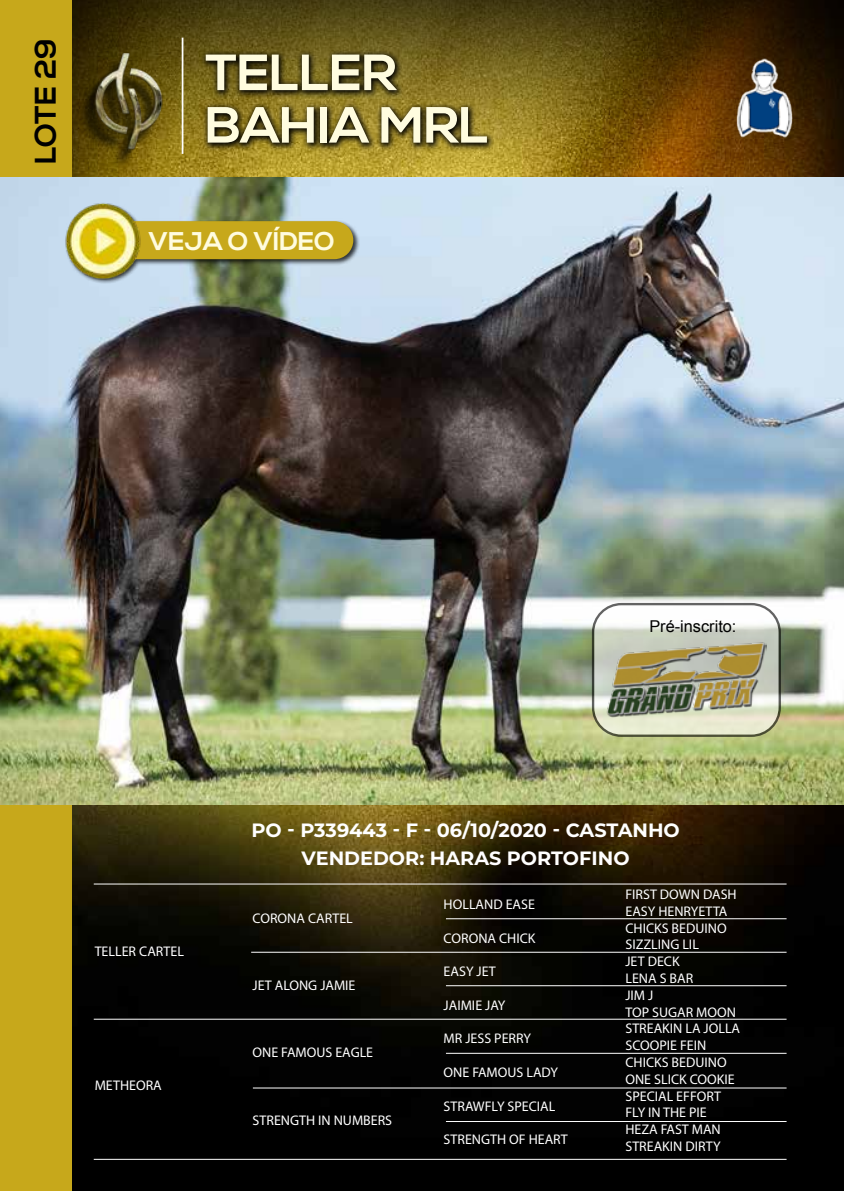
<style>
.page{position:relative;width:844px;height:1191px;background:#fff}
.page>*{position:absolute;margin:0;border:0;box-sizing:border-box;transform-origin:0 0}
.t1{font:700 50.75px/52.5px "Nexa";letter-spacing:-.01em;color:#fffcdf}
.t2{font:700 29.75px "Nexa";letter-spacing:-.01em;color:#000}
.t3{font:700 25.55px "Nexa";letter-spacing:-.01em;color:#fffcdf}
.t4{font:700 19.25px/28px "Montserrat";color:#fff;text-align:center}
.t5{font:16.28px "Arial";color:#000}
.t6{font:14px/16.8px "Myriad Pro";color:#fff}
</style>
<div class="page">
<img style="left:71px;top:804px;width:772px;height:387px">
<svg style="left:71px;top:0;width:772px;height:178px;background:#665013"></svg>
<hr style="left:94px;top:883px;width:692px;height:1px;background:#fff">
<hr style="left:94px;top:1158px;width:692px;height:1px;background:#fff">
<hr style="left:94px;top:1018px;width:692px;height:1px;background:#fff">
<hr style="left:251px;top:951px;width:535px;height:1px;background:#fff">
<hr style="left:446px;top:918px;width:340px;height:1px;background:#fff">
<hr style="left:446px;top:985px;width:340px;height:1px;background:#fff">
<hr style="left:446px;top:1052px;width:340px;height:1px;background:#fff">
<hr style="left:253px;top:1087px;width:533px;height:1px;background:#fff">
<hr style="left:446px;top:1121px;width:340px;height:1px;background:#fff">
<img style="left:723px;top:43px;width:79px;height:107px">
<div style="left:0;top:0;width:71px;height:1191px;background:#c7a81b"></div>
<div style="left:74px;top:57px;width:86px;height:114px;background:#000;opacity:.75"></div>
<img style="left:84px;top:41px;width:90px;height:125px">
<img style="left:0;top:178px;width:843px;height:626px">
<hr style="left:182px;top:38px;width:1px;height:116px;background:#fff">
<svg style="left:199px;top:49px;width:296px;height:103px;background:#5d5018"></svg>
<svg style="left:593px;top:604px;width:186px;height:131px"></svg>
<div style="left:591px;top:603px;width:189px;height:134px;border:2px solid #000;border-radius:28px"></div>
<img style="left:605px;top:640px;width:160px;height:77px">
<div style="left:65px;top:202px;width:294px;height:82px;background:#000;opacity:.75"></div>
<div style="left:103px;top:221px;width:250px;height:38px;background:#c7a81b;border-radius:19px"></div>
<img style="left:63px;top:201px;width:80px;height:78px">
<h2 class="t2" style="left:28px;top:164px;width:127px;rotate:-90deg">LOTE 29</h2>
<h1 class="t1" style="left:205px;top:48px;width:285px">TELLER<br>BAHIA MRL</h1>
<h3 class="t3" style="left:148px;top:226px;width:188px">VEJA O VÍDEO</h3>
<p class="t5" style="left:649px;top:615px;width:88px">Pré-inscrito:</p>
<p class="t6" style="left:95px;top:942px;width:91px">TELLER CARTEL</p>
<p class="t6" style="left:95px;top:1076px;width:69px">METHEORA</p>
<h3 class="t4" style="left:251px;top:815px;width:430px">PO - P339443 - F - 06/10/2020 - CASTANHO<br>VENDEDOR: HARAS PORTOFINO</h3>
<p class="t6" style="left:252px;top:909px;width:102px">CORONA CARTEL</p>
<p class="t6" style="left:252px;top:977px;width:104px">JET ALONG JAMIE</p>
<p class="t6" style="left:252px;top:1044px;width:122px">ONE FAMOUS EAGLE</p>
<p class="t6" style="left:252px;top:1111px;width:141px">STRENGTH IN NUMBERS</p>
<p class="t6" style="left:443px;top:895px;width:93px">HOLLAND EASE</p>
<p class="t6" style="left:443px;top:929px;width:93px">CORONA CHICK</p>
<p class="t6" style="left:443px;top:963px;width:54px">EASY JET</p>
<p class="t6" style="left:443px;top:996px;width:63px">JAIMIE JAY</p>
<p class="t6" style="left:443px;top:1030px;width:89px">MR JESS PERRY</p>
<p class="t6" style="left:443px;top:1063px;width:116px">ONE FAMOUS LADY</p>
<p class="t6" style="left:443px;top:1097px;width:113px">STRAWFLY SPECIAL</p>
<p class="t6" style="left:443px;top:1130px;width:126px">STRENGTH OF HEART</p>
<p class="t6" style="left:625px;top:885px;width:116px">FIRST DOWN DASH<br>EASY HENRYETTA<br>CHICKS BEDUINO<br>SIZZLING LIL<br>JET DECK<br>LENA S BAR<br>JIM J<br>TOP SUGAR MOON<br>STREAKIN LA JOLLA<br>SCOOPIE FEIN<br>CHICKS BEDUINO<br>ONE SLICK COOKIE<br>SPECIAL EFFORT<br>FLY IN THE PIE<br>HEZA FAST MAN<br>STREAKIN DIRTY</p>
</div>
